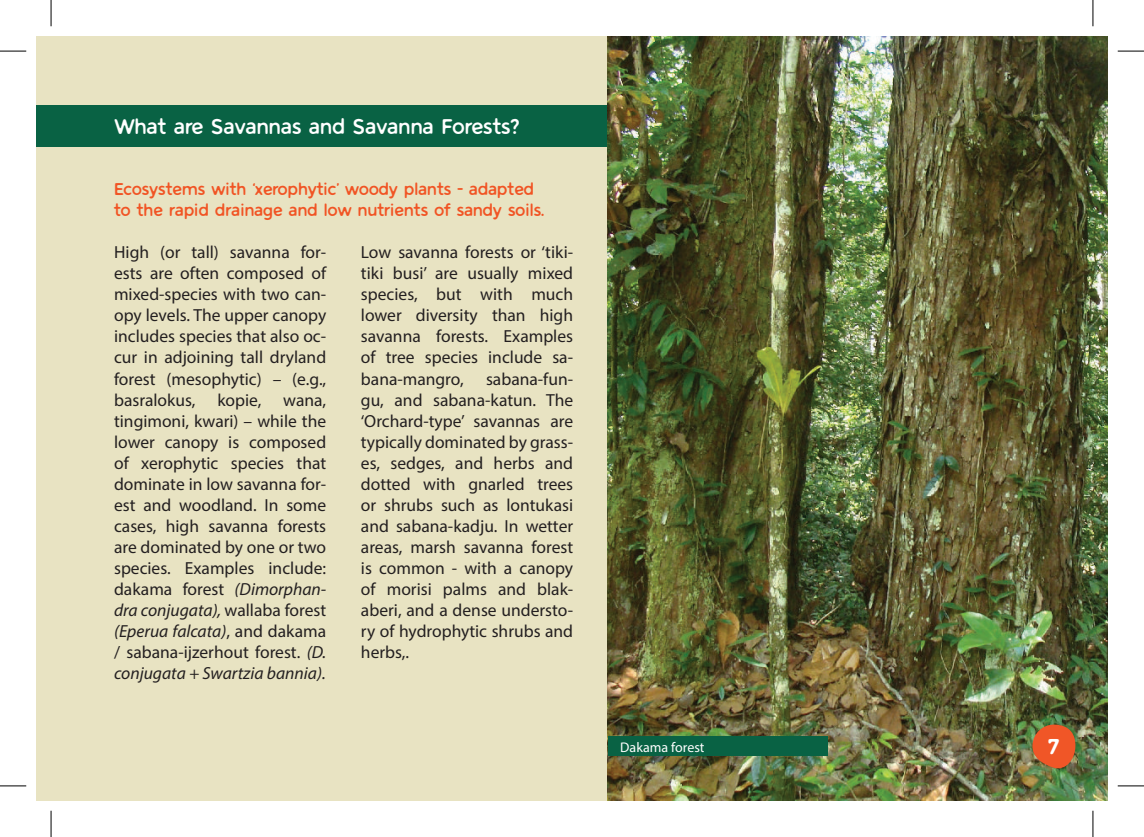
<style>
.page{position:relative;width:1144px;height:837px;background:#fff}
.page>*{position:absolute;margin:0;border:0;box-sizing:border-box;transform-origin:0 0}
.t1{font:17.5px/21px "Myriad Pro";color:#231f20;text-align:justify}
.t2{font:17.5px "Warlow Sans";color:#fff}
.t3{font:700 17.5px "Warlow Sans";color:#fff}
.t4{font:14px/21px "Warlow Sans";color:#f15424}
.t5{font:14px "Myriad Pro";color:#fff}
.s1{font-style:italic}
</style>
<div class="page">
<div style="left:36px;top:36px;width:1072px;height:764px;background:#e8e3c2"></div>
<div style="left:36px;top:105px;width:1072px;height:42px;background:#096244"></div>
<img style="left:608px;top:36px;width:500px;height:764px">
<svg style="left:1032px;top:724px;width:44px;height:47px;background:#c76030"></svg>
<div style="left:608px;top:736px;width:219px;height:20px;background:#096244"></div>
<svg style="left:0;top:51px;width:26px;height:1px"></svg>
<svg style="left:1118px;top:51px;width:26px;height:1px"></svg>
<svg style="left:0;top:785px;width:26px;height:1px"></svg>
<svg style="left:1118px;top:785px;width:26px;height:1px"></svg>
<svg style="left:51px;top:0;width:1px;height:26px"></svg>
<svg style="left:51px;top:810px;width:1px;height:26px"></svg>
<svg style="left:1092px;top:0;width:1px;height:26px"></svg>
<svg style="left:1092px;top:810px;width:1px;height:26px"></svg>
<p class="t2" style="left:114px;top:114px;width:407px">What are Savannas and Savanna Forests?</p>
<p class="t4" style="left:114px;top:179px;width:431px">Ecosystems with ‘xerophytic’ woody plants - adapted to the rapid drainage and low nutrients of sandy soils.</p>
<p class="t1" style="left:114px;top:242px;width:214px">High (or tall) savanna for&shy;ests are often composed of mixed-species with two can&shy;opy levels. The upper canopy includes species that also oc&shy;cur in adjoining tall dryland forest (mesophytic) – (e.g., basralokus, kopie, wana, tingimoni, kwari) – while the lower canopy is composed of xerophytic species that dominate in low savanna for&shy;est and woodland. In some cases, high savanna forests are dominated by one or two species. Examples include: dakama forest <span class="s1">(Dimorphan&shy;dra conjugata),</span> wallaba forest <span class="s1">(Eperua falcata)</span>, and dakama / sabana-ijzerhout forest. <span class="s1">(D. conjugata + Swartzia bannia).</span></p>
<p class="t1" style="left:361px;top:242px;width:214px">Low savanna forests or ‘tiki&shy;tiki busi’ are usually mixed species, but with much lower diversity than high savanna forests. Examples of tree species include sa&shy;bana-mangro,</p>
<p class="t1" style="left:361px;top:368px;width:214px;text-indent:125px">sabana-fun&shy;gu, and sabana-katun. The ‘Orchard-type’ savannas are typically dominated by grass&shy;es, sedges, and herbs and dotted with gnarled trees or shrubs such as lontukasi and sabana-kadju. In wetter areas, marsh savanna forest is common - with a canopy of morisi palms and blak&shy;aberi, and a dense understo&shy;ry of hydrophytic shrubs and herbs,.</p>
<p class="t5" style="left:620px;top:738px;width:86px">Dakama forest</p>
<p class="t3" style="left:1047px;top:734px;width:15px">7</p>
</div>
